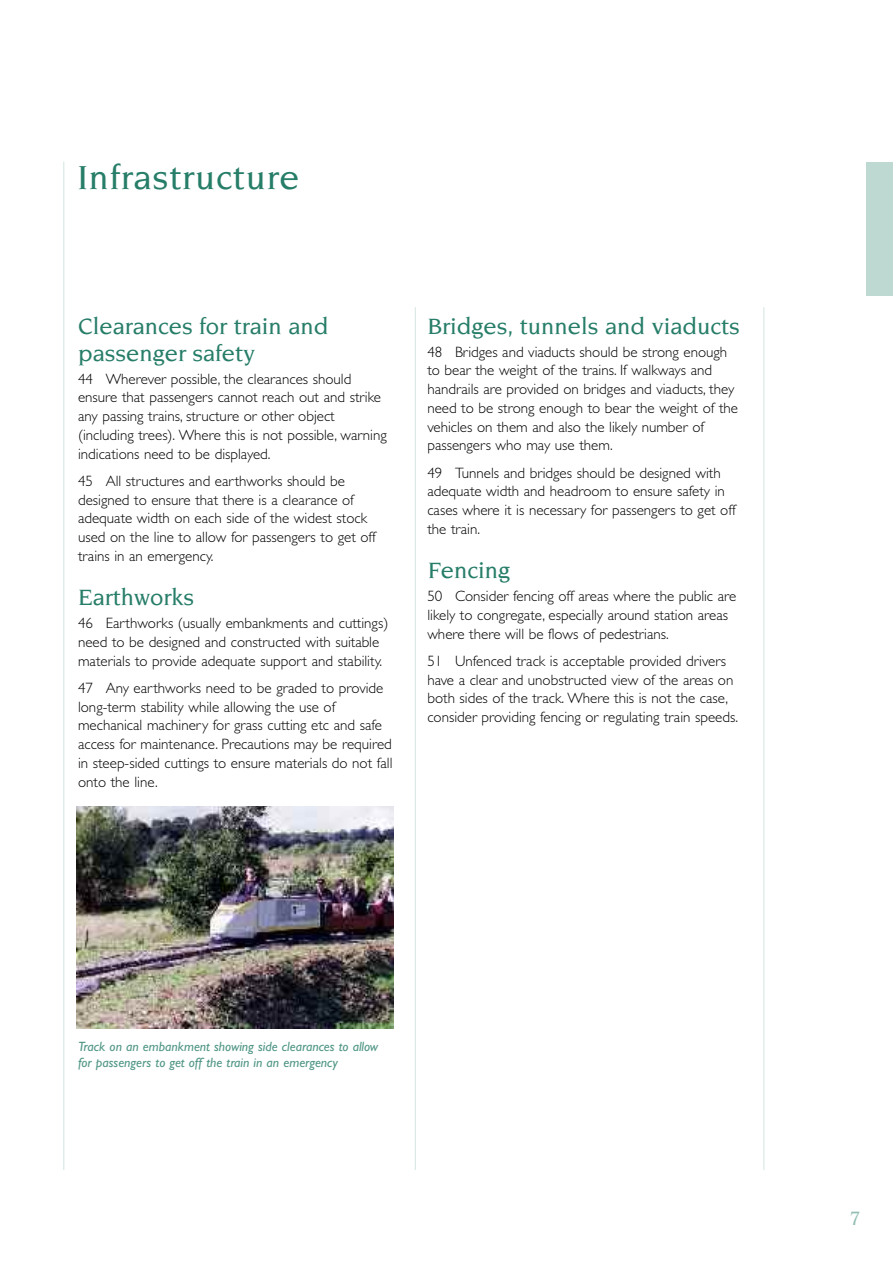
<style>
.page{position:relative;width:893px;height:1263px;background:#fff}
.page>*{position:absolute;margin:0;border:0;box-sizing:border-box;transform-origin:0 0}
.t1{font:500 36px "Novarese";letter-spacing:.025em;color:#267d68}
.t2{font:500 24px/27px "Novarese";color:#267d68}
.t3{font:500 21px "Novarese";color:#92beb3}
.t4{font:300 15px/18.8px "Gill Sans";color:#000}
.t5{font:italic 13.5px/16.2px "Gill Sans";color:#519786}
</style>
<div class="page">
<div style="left:866px;top:162px;width:27px;height:133px;background:#bed8d2"></div>
<hr style="left:64px;top:162px;width:1px;height:1008px;background:#d4e5e1">
<hr style="left:415px;top:307px;width:1px;height:863px;background:#d4e5e1">
<hr style="left:764px;top:307px;width:1px;height:863px;background:#d4e5e1">
<img style="left:77px;top:806px;width:316px;height:222px">
<h1 class="t1" style="left:78px;top:163px;width:223px">Infrastructure</h1>
<h2 class="t2" style="left:78px;top:314px;width:252px">Clearances for train and passenger safety</h2>
<p class="t4" style="left:78px;top:369px;width:310px">44 Wherever possible, the clearances should ensure that passengers cannot reach out and strike any passing trains, structure or other object (including trees). Where this is not possible, warning indications need to be displayed.</p>
<p class="t4" style="left:78px;top:471px;width:299px">45 All structures and earthworks should be designed to ensure that there is a clearance of adequate width on each side of the widest stock used on the line to allow for passengers to get off trains in an emergency.</p>
<h2 class="t2" style="left:78px;top:585px;width:117px">Earthworks</h2>
<p class="t4" style="left:78px;top:613px;width:312px">46 Earthworks (usually embankments and cuttings) need to be designed and constructed with suitable materials to provide adequate support and stability.</p>
<p class="t4" style="left:78px;top:678px;width:316px">47 Any earthworks need to be graded to provide long-term stability while allowing the use of mechanical machinery for grass cutting etc and safe access for maintenance. Precautions may be required in steep-sided cuttings to ensure materials do not fall onto the line.</p>
<h2 class="t2" style="left:427px;top:314px;width:314px">Bridges, tunnels and viaducts</h2>
<p class="t4" style="left:427px;top:342px;width:312px">48 Bridges and viaducts should be strong enough to bear the weight of the trains. If walkways and handrails are provided on bridges and viaducts, they need to be strong enough to bear the weight of the vehicles on them and also the likely number of passengers who may use them.</p>
<p class="t4" style="left:427px;top:463px;width:310px">49 Tunnels and bridges should be designed with adequate width and headroom to ensure safety in cases where it is necessary for passengers to get off the train.</p>
<h2 class="t2" style="left:427px;top:558px;width:84px">Fencing</h2>
<p class="t4" style="left:427px;top:586px;width:311px">50 Consider fencing off areas where the public are likely to congregate, especially around station areas where there will be flows of pedestrians.</p>
<p class="t4" style="left:427px;top:651px;width:312px">51 Unfenced track is acceptable provided drivers have a clear and unobstructed view of the areas on both sides of the track. Where this is not the case, consider providing fencing or regulating train speeds.</p>
<p class="t5" style="left:78px;top:1038px;width:302px">Track on an embankment showing side clearances to allow for passengers to get off the train in an emergency</p>
<h3 class="t3" style="left:850px;top:1209px;width:12px">7</h3>
</div>
